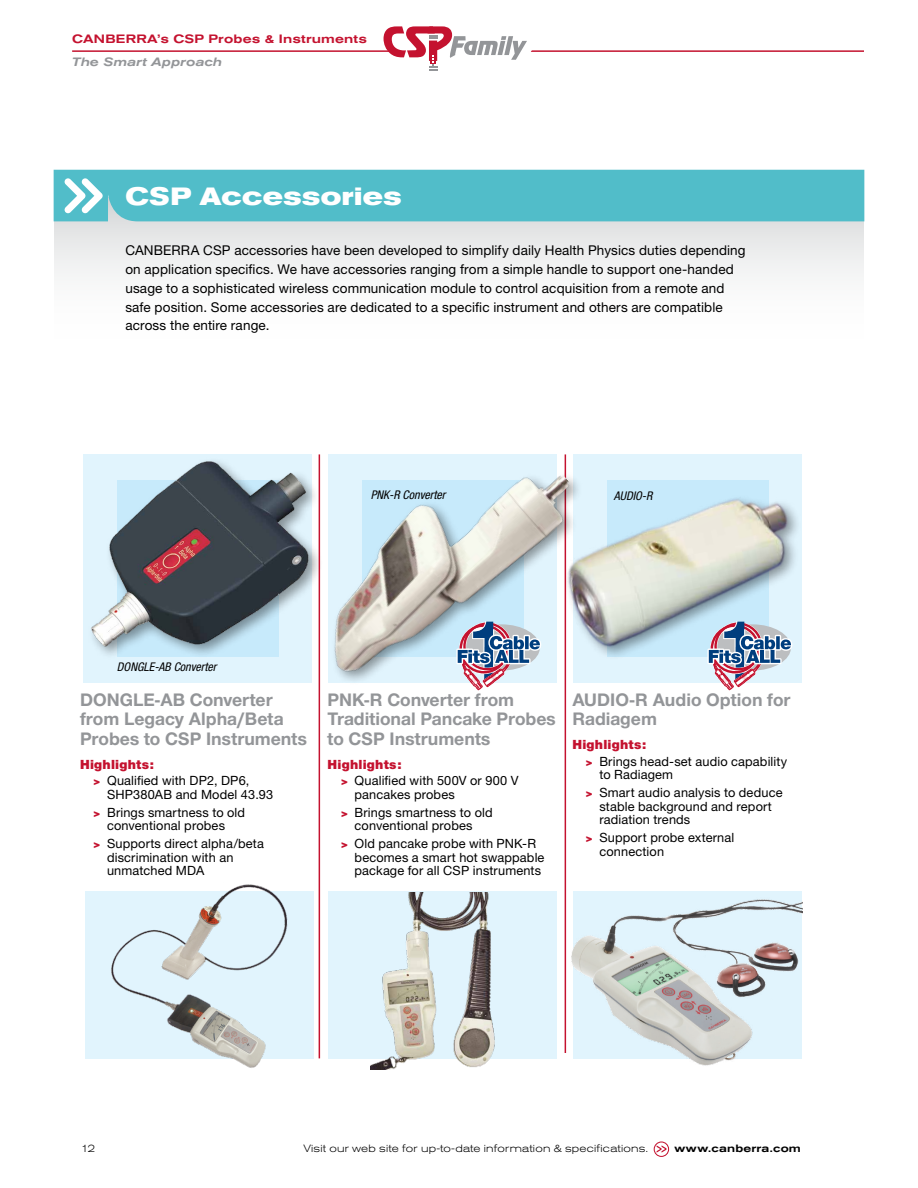
<style>
.page{position:relative;width:918px;height:1188px;background:#fff}
.page>*{position:absolute;margin:0;border:0;box-sizing:border-box;transform-origin:0 0}
.t1{font:700 expanded 24.75px "Akzidenz Grotesk BQ";letter-spacing:.025em;color:#fff}
.t2{font:700 18.75px/19.5px "Nimbus AREVA";color:#939598}
.t3{font:13.5px/18.8px "Helvetica Neue";letter-spacing:.01em;color:#000}
.t4{font:12.75px/18px "Helvetica Neue";letter-spacing:.01em;color:#000}
.t5{font:italic condensed 12px "Helvetica Neue";color:#000}
.t6{font:500 expanded 12px "Akzidenz Grotesk BQ";letter-spacing:.02em;color:#c4122f}
.t7{font:italic 500 expanded 12px "Akzidenz Grotesk BQ";letter-spacing:.01em;color:#939598}
.t8{font:300 expanded 10.5px "Akzidenz Grotesk BQ";letter-spacing:.025em;color:#000}
.t9{font:500 expanded 10.5px "Akzidenz Grotesk BQ";letter-spacing:.025em;color:#000}
.s1{font-weight:900;color:#c4122f}
.s2{font-weight:900;font-size:11.25px;color:#c4122f}
</style>
<div class="page">
<hr style="left:72px;top:50px;width:792px;height:2px;background:#c4122f">
<svg style="left:654px;top:1142px;width:15px;height:14px"></svg>
<div style="left:654px;top:1142px;width:15px;height:15px;border:1px solid #c4122f;border-radius:50%"></div>
<svg style="left:657px;top:1145px;width:9px;height:8px"></svg>
<svg style="left:384px;top:26px;width:150px;height:45px"></svg>
<svg style="left:54px;top:221px;width:809px;height:55px;fill:#ebecec"></svg>
<div style="left:54px;top:170px;width:810px;height:51px;background:#51bdc9"></div>
<div style="left:84px;top:454px;width:228px;height:228px;background:#e1f4fd"></div>
<div style="left:573px;top:454px;width:229px;height:228px;background:#e1f4fd"></div>
<div style="left:573px;top:891px;width:229px;height:168px;background:#e1f4fd"></div>
<div style="left:85px;top:891px;width:229px;height:168px;background:#e1f4fd"></div>
<div style="left:328px;top:891px;width:229px;height:168px;background:#e1f4fd"></div>
<div style="left:607px;top:480px;width:162px;height:176px;background:#c7eafb"></div>
<div style="left:88px;top:457px;width:235px;height:203px;background:#000;opacity:.4"></div>
<img style="left:90px;top:461px;width:203px;height:187px">
<hr style="left:319px;top:454px;width:1px;height:604px;background:#c4122f">
<hr style="left:565px;top:454px;width:1px;height:599px;background:#c4122f">
<img style="left:293px;top:454px;width:294px;height:245px">
<div style="left:564px;top:494px;width:238px;height:166px;background:#000;opacity:.4"></div>
<img style="left:558px;top:488px;width:244px;height:166px">
<img style="left:111px;top:884px;width:176px;height:184px">
<img style="left:371px;top:893px;width:124px;height:177px">
<svg style="left:455px;top:620px;width:89px;height:71px"></svg>
<svg style="left:706px;top:620px;width:89px;height:71px"></svg>
<img style="left:571px;top:899px;width:231px;height:167px">
<p class="t6" style="left:72px;top:32px;width:296px">CANBERRA’s CSP Probes &amp; Instruments</p>
<p class="t7" style="left:72px;top:55px;width:152px">The Smart Approach</p>
<h1 class="t1" style="left:125px;top:182px;width:278px">CSP Accessories</h1>
<p class="t3" style="left:125px;top:241px;width:622px">CANBERRA CSP accessories have been developed to simplify daily Health Physics duties depending on application specifics. We have accessories ranging from a simple handle to support one-handed usage to a sophisticated wireless communication module to control acquisition from a remote and safe position. Some accessories are dedicated to a specific instrument and others are compatible across the entire range.</p>
<p class="t5" style="left:371px;top:488px;width:76px">PNK-R Converter</p>
<p class="t5" style="left:614px;top:489px;width:40px">AUDIO-R</p>
<p class="t5" style="left:117px;top:660px;width:101px">DONGLE-AB Converter</p>
<h2 class="t2" style="left:80px;top:689px;width:228px">DONGLE-AB Converter from Legacy Alpha/Beta<br>Probes to CSP Instruments</h2>
<p class="t4" style="left:94px;top:756px;width:157px;line-height:16.5px;text-indent:-13px"><span class="s1">Highlights:<br></span><span class="s2">&gt;</span> Qualified with DP2, DP6,</p>
<p class="t4" style="left:94px;top:785px;width:181px;text-indent:14px">SHP380AB and Model 43.93 <span class="s2">&gt;</span> Brings smartness to old</p>
<p class="t4" style="left:94px;top:816px;width:172px;text-indent:14px">conventional probes<br><span class="s2">&gt;</span> Supports direct alpha/beta</p>
<p class="t4" style="left:107px;top:850px;width:128px;line-height:13.5px">discrimination with an unmatched MDA</p>
<h2 class="t2" style="left:328px;top:689px;width:230px">PNK-R Converter from<br>Traditional Pancake Probes to CSP Instruments</h2>
<p class="t4" style="left:341px;top:756px;width:179px;line-height:16.5px;text-indent:-13px"><span class="s1">Highlights:<br></span><span class="s2">&gt;</span> Qualified with 500V or 900 V</p>
<p class="t4" style="left:341px;top:785px;width:153px;text-indent:14px">pancakes probes<br><span class="s2">&gt;</span> Brings smartness to old</p>
<p class="t4" style="left:341px;top:816px;width:197px;text-indent:14px">conventional probes<br><span class="s2">&gt;</span> Old pancake probe with PNK-R</p>
<p class="t4" style="left:355px;top:850px;width:191px;line-height:13.5px">becomes a smart hot swappable package for all CSP instruments</p>
<h2 class="t2" style="left:572px;top:689px;width:220px">AUDIO-R Audio Option for<br>Radiagem</h2>
<p class="t4" style="left:586px;top:736px;width:203px;line-height:16.5px;text-indent:-13px"><span class="s1">Highlights:<br></span><span class="s2">&gt;</span> Brings head-set audio capability</p>
<p class="t4" style="left:586px;top:765px;width:198px;text-indent:14px">to Radiagem<br><span class="s2">&gt;</span> Smart audio analysis to deduce</p>
<p class="t4" style="left:599px;top:799px;width:174px;line-height:13.5px">stable background and report radiation trends</p>
<p class="t4" style="left:599px;top:831px;width:136px;line-height:13.5px;text-indent:-14px"><span class="s2">&gt;</span> Support probe external connection</p>
<p class="t8" style="left:81px;top:1142px;width:16px">12</p>
<p class="t8" style="left:303px;top:1142px;width:347px">Visit our web site for up-to-date information &amp; specifications.</p>
<p class="t9" style="left:674px;top:1142px;width:128px">www.canberra.com</p>
</div>
